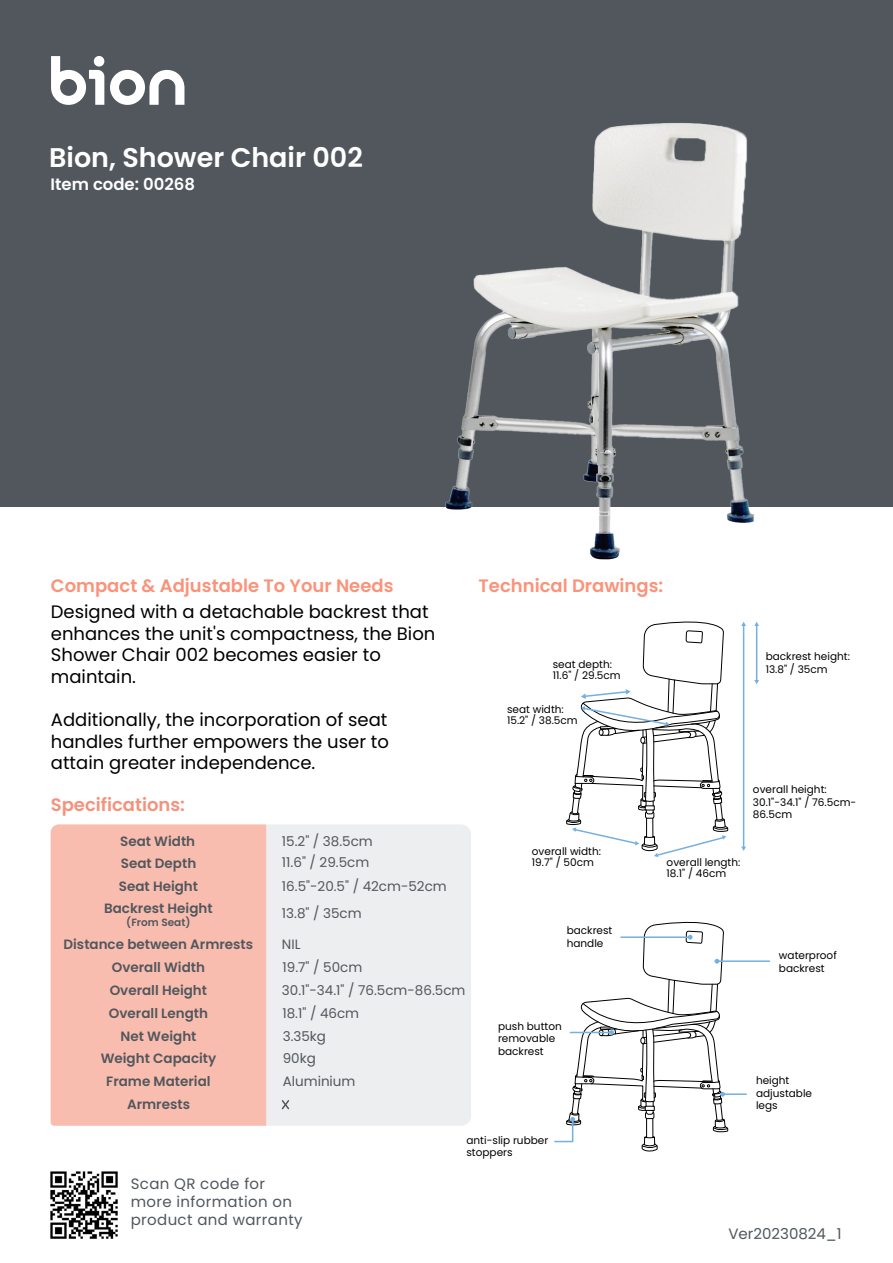
<style>
.page{position:relative;width:893px;height:1263px;background:#fff}
.page>*{position:absolute;margin:0;border:0;box-sizing:border-box;transform-origin:0 0}
.t1{font:600 27px "Poppins";color:#fff}
.t2{font:18px/21.6px "Poppins";color:#000}
.t3{font:600 18px "Poppins";color:#fa9379}
.t4{font:600 18px "Poppins";color:#f5927b}
.t5{font:600 16.5px "Poppins";color:#fff}
.t6{font:15px/18px "Poppins";letter-spacing:.025em;color:#51575d}
.t7{font:15px "Poppins";color:#50575c}
.t8{font:600 13.5px/22.5px "Poppins";color:#51575d;text-align:center}
.t9{font:13.5px/24.2px "Poppins";color:#52585e}
.t10{font:13.5px/22.8px "Poppins";color:#51575d}
.t11{font:10.5px/12.6px "Poppins";color:#000}
.t12{font:600 10.5px "Poppins";color:#51575d}
.s1{color:#51575d}
.s2{color:#52585e}
</style>
<div class="page">
<div style="left:0;top:0;width:893px;height:506px;background:#51575d"></div>
<svg style="left:51px;top:56px;width:53px;height:49px"></svg>
<svg style="left:110px;top:70px;width:74px;height:35px"></svg>
<img style="left:364px;top:123px;width:499px;height:437px">
<div style="left:51px;top:824px;width:215px;height:302px;background:#f9bdaf"></div>
<div style="left:266px;top:824px;width:205px;height:302px;background:#edeeef"></div>
<svg style="left:280px;top:1098px;width:11px;height:13px"></svg>
<hr style="left:756px;top:625px;width:1px;height:56px;background:#74b0e0">
<svg style="left:754px;top:622px;width:5px;height:4px"></svg>
<svg style="left:754px;top:680px;width:5px;height:4px"></svg>
<hr style="left:743px;top:625px;width:1px;height:222px;background:#74b0e0">
<svg style="left:741px;top:622px;width:5px;height:4px"></svg>
<svg style="left:741px;top:847px;width:5px;height:4px"></svg>
<hr style="left:723px;top:1093px;width:23px;height:2px;background:#75b0e0">
<hr style="left:717px;top:960px;width:52px;height:2px;background:#75b0e0">
<svg style="left:554px;top:621px;width:174px;height:531px"></svg>
<img style="left:50px;top:1171px;width:68px;height:68px">
<h1 class="t1" style="left:49px;top:141px;width:315px">Bion, Shower Chair 002</h1>
<h3 class="t5" style="left:51px;top:175px;width:146px">Item code: 00268</h3>
<h2 class="t3" style="left:51px;top:575px;width:344px">Compact &amp; Adjustable To Your Needs</h2>
<h2 class="t3" style="left:479px;top:575px;width:186px">Technical Drawings:</h2>
<h2 class="t2" style="left:51px;top:601px;width:386px">Designed with a detachable backrest that enhances the unit's compactness, the Bion<br>Shower Chair 002 becomes easier to maintain.</h2>
<h2 class="t2" style="left:51px;top:709px;width:340px;text-align:justify">Additionally, the incorporation of seat handles further empowers the user to attain greater independence.</h2>
<h2 class="t4" style="left:51px;top:794px;width:136px">Specifications:</h2>
<p class="t8" style="left:104px;top:830px;width:110px">Seat Width<br>Seat Depth<br>Seat Height<br>Backrest Height</p>
<p class="t12" style="left:126px;top:916px;width:66px">(From Seat)</p>
<p class="t8" style="left:64px;top:933px;width:191px">Distance between Armrests</p>
<p class="t8" style="left:110px;top:956px;width:99px;line-height:23px;text-align:left">Overall Width<br>Overall Height</p>
<p class="t8" style="left:109px;top:1002px;width:101px">Overall Length</p>
<p class="t8" style="left:101px;top:1047px;width:117px">Weight Capacity<br>Frame Material<br>Armrests</p>
<p class="t8" style="left:121px;top:1025px;width:77px">Net Weight</p>
<p class="t9" style="left:282px;top:829px;width:92px"><span class="s1">15.2</span>" / 38.5cm</p>
<p class="t9" style="left:282px;top:850px;width:166px"><span class="s1">11.6</span>" / 29.5cm<br><span class="s1">16.5</span>"-20.5" / 42cm-52cm</p>
<p class="t9" style="left:282px;top:901px;width:81px"><span class="s1">13.8</span>" / 35cm</p>
<p class="t9" style="left:283px;top:955px;width:81px"><span class="s1">19.7</span>" / 50cm</p>
<p class="t10" style="left:282px;top:1002px;width:78px">18.1<span class="s2">" / 46cm<br></span>3.35kg<br>90kg<br>Aluminium</p>
<p class="t10" style="left:282px;top:933px;width:20px">NIL</p>
<p class="t9" style="left:282px;top:978px;width:185px"><span class="s1">30.1</span>"-34.1" / 76.5cm-86.5cm</p>
<p class="t11" style="left:553px;top:658px;width:69px;line-height:11.6px">seat depth:<br>11.6" / 29.5cm</p>
<p class="t11" style="left:507px;top:703px;width:72px;line-height:11.6px">seat width:<br>15.2" / 38.5cm</p>
<p class="t11" style="left:532px;top:846px;width:71px;line-height:10.8px">overall width:<br>19.7" / 50cm</p>
<p class="t11" style="left:567px;top:924px;width:47px">backrest handle</p>
<p class="t11" style="left:498px;top:1019px;width:65px">push button removable backrest</p>
<p class="t11" style="left:466px;top:1134px;width:83px">anti-slip rubber stoppers</p>
<p class="t11" style="left:667px;top:857px;width:75px;line-height:10.8px">overall length:<br>18.1" / 46cm</p>
<p class="t11" style="left:766px;top:650px;width:86px">backrest height:<br>13.8" / 35cm</p>
<p class="t11" style="left:753px;top:783px;width:105px">overall height:<br>30.1"-34.1" / 76.5cm-<br>86.5cm</p>
<p class="t11" style="left:779px;top:949px;width:59px">waterproof backrest</p>
<p class="t11" style="left:756px;top:1074px;width:58px">height adjustable legs</p>
<h3 class="t6" style="left:131px;top:1174px;width:173px">Scan QR code for more information on product and warranty</h3>
<h3 class="t7" style="left:728px;top:1225px;width:115px">Ver20230824_1</h3>
</div>
